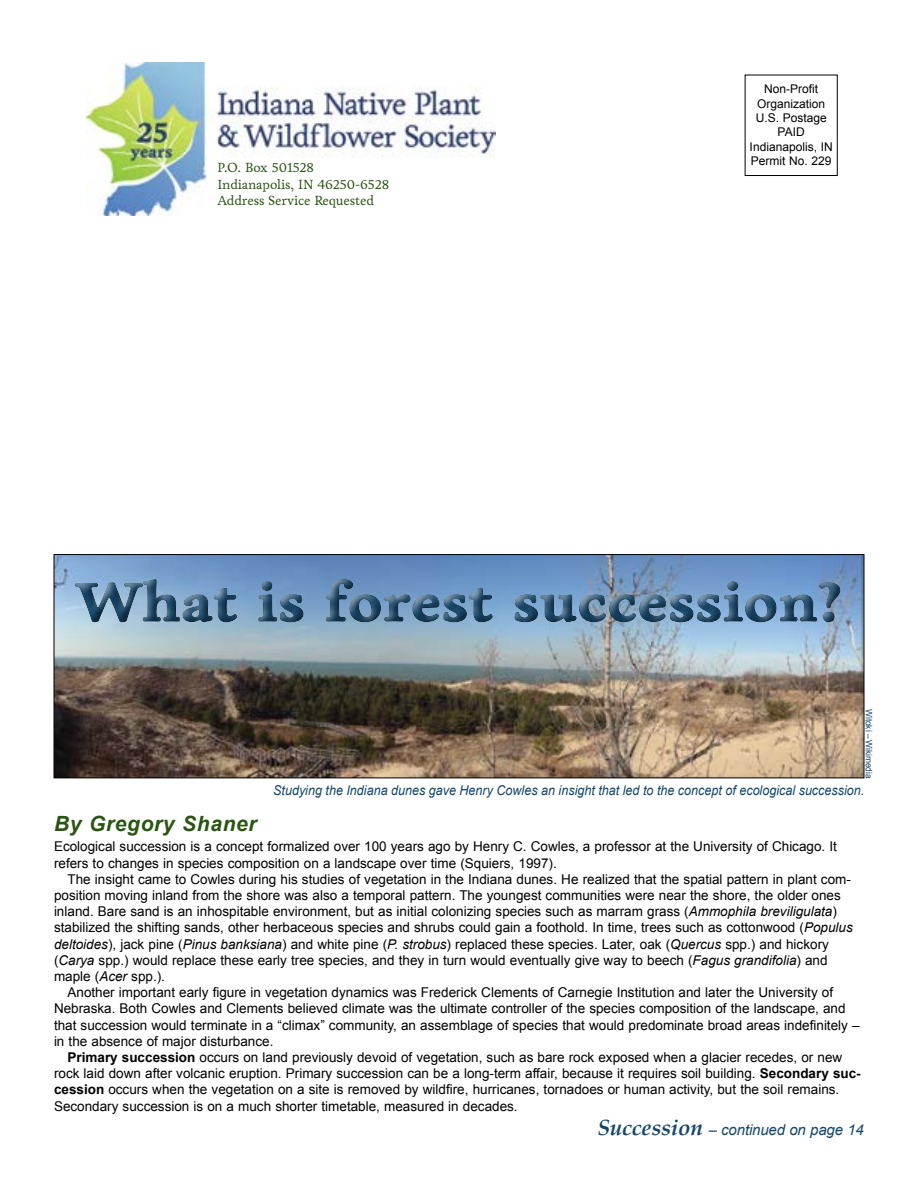
<style>
.page{position:relative;width:918px;height:1188px;background:#fff}
.page>*{position:absolute;margin:0;border:0;box-sizing:border-box;transform-origin:0 0}
.t1{font:700 55.5px "Livory";color:#15466b;scale:1.08 1}
.t2{font:italic 700 21px "Arial";letter-spacing:.03em;color:#295512}
.t3{font:italic 15px "Arial";letter-spacing:-.01em;color:#15466b}
.t4{font:13.5px/16.2px "Arial";color:#000}
.t5{font:italic 13.5px "Arial";color:#15466b;scale:.93 1}
.t6{font:13.5px/16.2px "Livory";letter-spacing:-.01em;color:#295512}
.t7{font:12px/14.4px "Arial";color:#000;text-align:center}
.t8{font:9px "Arial";letter-spacing:-.01em;color:#15466b;scale:.93 1}
.s1{font-style:italic}
.s2{font-weight:700}
.s3{font-family:"Palatino";font-weight:700;font-size:22.5px}
</style>
<div class="page">
<img style="left:86px;top:63px;width:409px;height:153px">
<div style="left:745px;top:75px;width:93px;height:101px;border:1px solid #000"></div>
<img style="left:56px;top:556px;width:806px;height:220px">
<div style="left:54px;top:554px;width:810px;height:224px;border:1px solid #000"></div>
<div style="left:62px;top:566px;width:783px;height:63px;background:#fff;opacity:.63"></div>
<div style="left:68px;top:573px;width:784px;height:62px;background:#000;opacity:.72"></div>
<p class="t6" style="left:217px;top:160px;width:173px">P.O. Box 501528<br>Indianapolis, IN 46250-6528<br>Address Service Requested</p>
<p class="t7" style="left:750px;top:82px;width:85px">Non-Profit<br>Organization<br>U.S. Postage<br>PAID<br>Indianapolis, IN<br>Permit No. 229</p>
<h1 class="t1" style="left:76px;top:569px;width:711px">What is forest succession?</h1>
<p class="t8" style="left:875px;top:709px;width:76px;rotate:90deg">Witoki – Wikimedia</p>
<p class="t5" style="left:273px;top:781px;width:637px">Studying the Indiana dunes gave Henry Cowles an insight that led to the concept of ecological succession.</p>
<h2 class="t2" style="left:54px;top:810px;width:204px">By Gregory Shaner</h2>
<p class="t4" style="left:54px;top:839px;width:784px">Ecological succession is a concept formalized over 100 years ago by Henry C. Cowles, a professor at the University of Chicago. It refers to changes in species composition on a landscape over time (Squiers, 1997).</p>
<p class="t4" style="left:54px;top:871px;width:800px;text-indent:14px">The insight came to Cowles during his studies of vegetation in the Indiana dunes. He realized that the spatial pattern in plant com&shy;position moving inland from the shore was also a temporal pattern. The youngest communities were near the shore, the older ones inland. Bare sand is an inhospitable environment, but as initial colonizing species such as marram grass (<span class="s1">Ammophila breviligulata</span>) stabilized the shifting sands, other herbaceous species and shrubs could gain a foothold. In time, trees such as cottonwood (<span class="s1">Populus deltoides</span>), jack pine (<span class="s1">Pinus banksiana</span>) and white pine (<span class="s1">P. strobus</span>) replaced these species. Later, oak (<span class="s1">Quercus</span> spp.) and hickory (<span class="s1">Carya</span> spp.) would replace these early tree species, and they in turn would eventually give way to beech (<span class="s1">Fagus grandifolia</span>) and maple (<span class="s1">Acer</span> spp.).</p>
<p class="t4" style="left:54px;top:985px;width:807px;text-indent:14px">Another important early figure in vegetation dynamics was Frederick Clements of Carnegie Institution and later the University of Nebraska. Both Cowles and Clements believed climate was the ultimate controller of the species composition of the landscape, and that succession would terminate in a “climax” community, an assemblage of species that would predominate broad areas indefinitely – in the absence of major disturbance.</p>
<p class="t4" style="left:54px;top:1049px;width:808px;text-indent:14px"><span class="s2">Primary succession</span> occurs on land previously devoid of vegetation, such as bare rock exposed when a glacier recedes, or new rock laid down after volcanic eruption. Primary succession can be a long-term affair, because it requires soil building. <span class="s2">Secondary suc&shy;cession</span> occurs when the vegetation on a site is removed by wildfire, hurricanes, tornadoes or human activity, but the soil remains.<br>Secondary succession is on a much shorter timetable, measured in decades.</p>
<p class="t3" style="left:597px;top:1120px;width:268px"><span class="s3">Succession</span> – continued on page 14</p>
</div>
